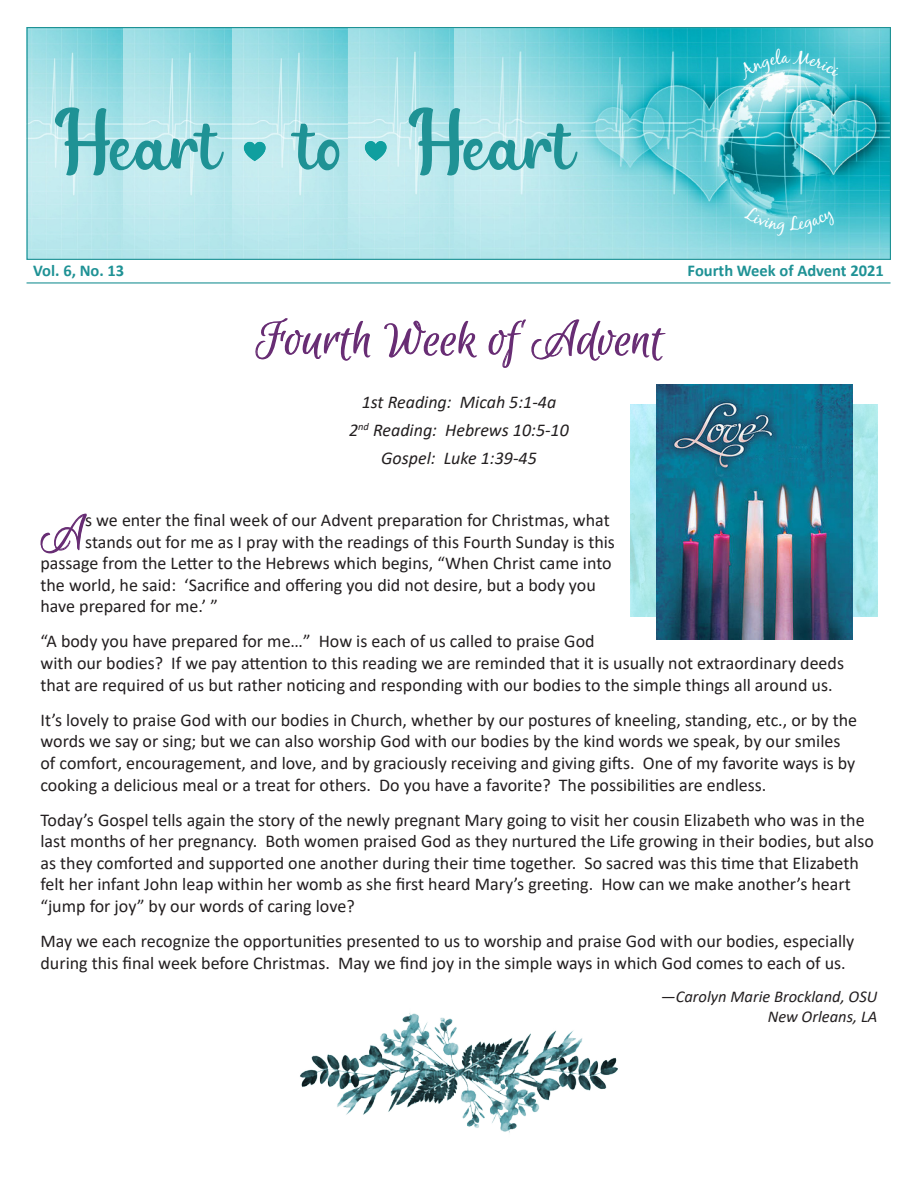
<style>
.page{position:relative;width:918px;height:1188px;background:#fff}
.page>*{position:absolute;margin:0;border:0;box-sizing:border-box;transform-origin:0 0}
.t1{font:75px "Butter Chicken";letter-spacing:-.01em;color:#1f9295}
.t2{font:54px "Euphoria Script";color:#682d74}
.t3{font:52.8px "Euphoria Script";color:#682d74}
.t4{font:18px/21.6px "Calibri";color:#231f20}
.t5{font:italic 18px "Calibri";color:#231f20}
.t6{font:italic 16.5px "Calibri";color:#231f20}
.t7{font:700 16.5px "Calibri";color:#1f9295}
</style>
<div class="page">
<img style="left:29px;top:29px;width:95px;height:229px">
<img style="left:124px;top:29px;width:108px;height:229px">
<img style="left:232px;top:29px;width:116px;height:229px">
<img style="left:348px;top:29px;width:106px;height:229px">
<img style="left:454px;top:29px;width:435px;height:229px">
<div style="left:27px;top:27px;width:864px;height:233px;border:1px solid #1f9295"></div>
<hr style="left:27px;top:282px;width:864px;height:2px;background:#1f9295">
<img style="left:233px;top:132px;width:40px;height:39px">
<img style="left:355px;top:131px;width:39px;height:39px">
<img style="left:300px;top:1013px;width:318px;height:120px">
<img style="left:631px;top:404px;width:247px;height:212px">
<img style="left:657px;top:384px;width:195px;height:256px">
<svg style="left:736px;top:48px;width:105px;height:32px;background:#4fc4d0"></svg>
<svg style="left:744px;top:205px;width:92px;height:32px;background:#64cbd5"></svg>
<p class="t1" style="left:64px;top:100px;width:512px">Heart to Heart</p>
<p class="t7" style="left:33px;top:259px;width:93px">Vol. 6, No. 13</p>
<p class="t7" style="left:688px;top:259px;width:198px">Fourth Week of Advent 2021</p>
<p class="t2" style="left:255px;top:311px;width:410px">Fourth Week of Advent</p>
<p class="t2" style="left:286px;top:311px;width:19px">o</p>
<p class="t5" style="left:362px;top:389px;width:196px">1st Reading: Micah 5:1-4a</p>
<p class="t5" style="left:349px;top:418px;width:221px">2<sup>nd</sup> Reading: Hebrews 10:5-10</p>
<p class="t5" style="left:381px;top:446px;width:157px">Gospel: Luke 1:39-45</p>
<p class="t4" style="left:85px;top:509px;width:526px">s we enter the final week of our Advent preparation for Christmas, what</p>
<p class="t4" style="left:85px;top:530px;width:531px">stands out for me as I pray with the readings of this Fourth Sunday is this</p>
<p class="t4" style="left:40px;top:552px;width:573px">passage from the Letter to the Hebrews which begins, “When Christ came into</p>
<p class="t4" style="left:40px;top:574px;width:557px">the world, he said: ‘Sacrifice and offering you did not desire, but a body you</p>
<p class="t4" style="left:40px;top:595px;width:179px">have prepared for me.’ ”</p>
<p class="t4" style="left:40px;top:630px;width:805px">“A body you have prepared for me…” How is each of us called to praise God<br>with our bodies? If we pay attention to this reading we are reminded that it is usually not extraordinary deeds that are required of us but rather noticing and responding with our bodies to the simple things all around us.</p>
<p class="t4" style="left:40px;top:709px;width:818px">It’s lovely to praise God with our bodies in Church, whether by our postures of kneeling, standing, etc., or by the words we say or sing; but we can also worship God with our bodies by the kind words we speak, by our smiles of comfort, encouragement, and love, and by graciously receiving and giving gifts. One of my favorite ways is by cooking a delicious meal or a treat for others. Do you have a favorite? The possibilities are endless.</p>
<p class="t4" style="left:40px;top:808px;width:835px">Today’s Gospel tells again the story of the newly pregnant Mary going to visit her cousin Elizabeth who was in the last months of her pregnancy. Both women praised God as they nurtured the Life growing in their bodies, but also as they comforted and supported one another during their time together. So sacred was this time that Elizabeth felt her infant John leap within her womb as she first heard Mary’s greeting. How can we make another’s heart “jump for joy” by our words of caring love?</p>
<p class="t4" style="left:40px;top:930px;width:815px">May we each recognize the opportunities presented to us to worship and praise God with our bodies, especially during this final week before Christmas. May we find joy in the simple ways in which God comes to each of us.</p>
<p class="t6" style="left:661px;top:985px;width:218px">—Carolyn Marie Brockland, OSU</p>
<p class="t6" style="left:768px;top:1005px;width:111px">New Orleans, LA</p>
<p class="t3" style="left:41px;top:506px;width:46px">A</p>
</div>
